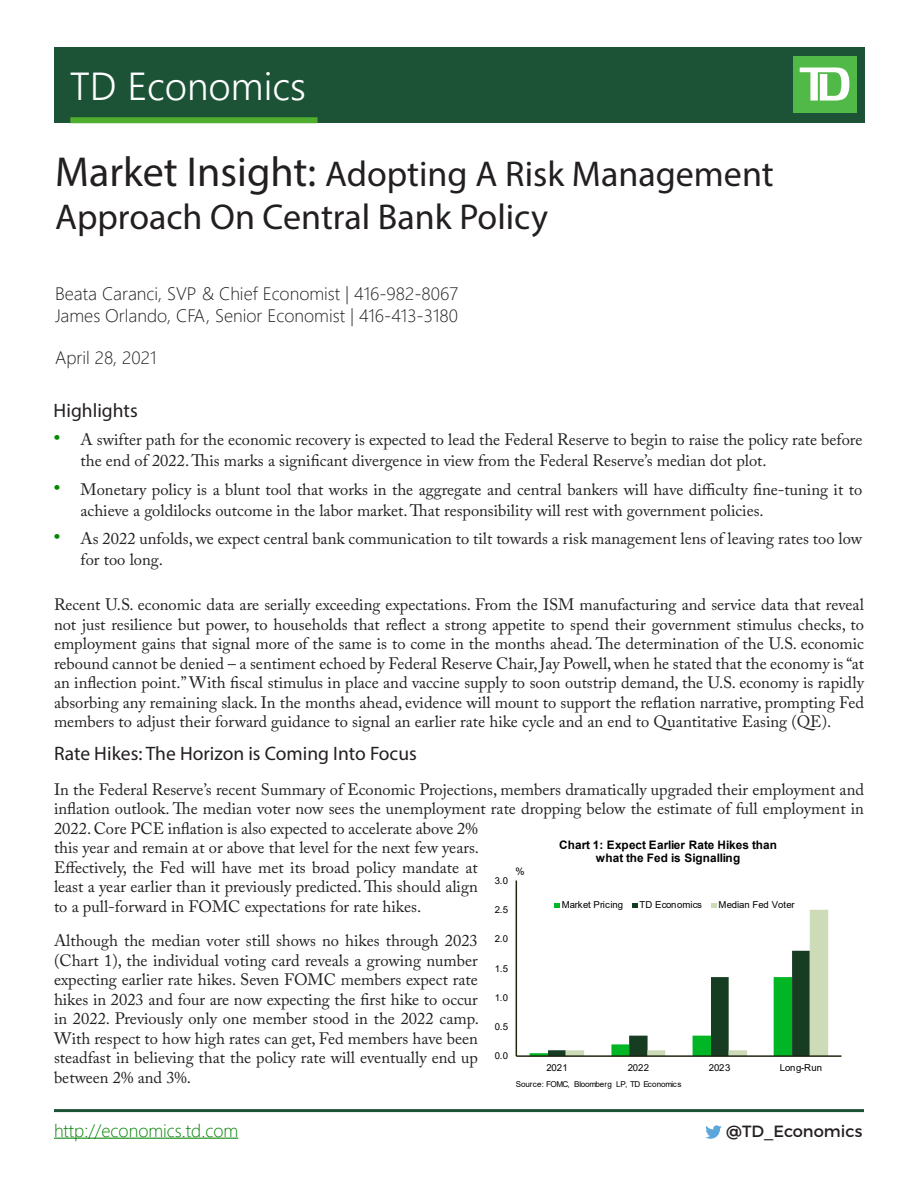
<style>
.page{position:relative;width:918px;height:1188px;background:#fff}
.page>*{position:absolute;margin:0;border:0;box-sizing:border-box;transform-origin:0 0}
.t1{font:39px "Webly Sleek UI Semilight";color:#fff}
.t2{font:36px/43.2px "Myriad Pro";color:#231f20}
.Subtitle{font:19.5px "Myriad Pro";color:#231f20}
.Economist_Name{font:18px "Webly Sleek UI Light";color:#231f20}
.t3{font:18px "Webly Sleek UI Light";color:#038203}
.Date{font:18px "Webly Sleek UI Light";color:#231f20}
.Paragraph{font:16.5px/19.5px "Adobe Caslon Pro";color:#231f20}
.t4{font:16.2px "Montserrat";color:#231f20}
.t5{font:700 11.7px/13.2px "Arial";letter-spacing:.005em;color:#000;text-align:center}
.t6{font:10.2px "Arial";color:#000}
.t7{font:9.45px "Arial";letter-spacing:-.02em;color:#000}
.t8{font:9.45px "Arial";letter-spacing:.01em;color:#000}
.t9{font:9.45px "Arial";letter-spacing:.005em;color:#000}
.t10{font:8.1px "Arial";letter-spacing:-.01em;color:#000}
.s1{font-size:42px}
.s2{font-size:21px;color:#008a00}
</style>
<div class="page">
<div style="left:54px;top:47px;width:810px;height:76px;background:#1c5336"></div>
<div style="left:793px;top:56px;width:63px;height:57px;background:#51b948"></div>
<svg style="left:800px;top:68px;width:49px;height:33px"></svg>
<div style="left:70px;top:117px;width:248px;height:6px;background:#4fad2f"></div>
<svg style="left:705px;top:1125px;width:17px;height:14px"></svg>
<hr style="left:54px;top:1138px;width:184px;height:1px;background:#038203">
<hr style="left:54px;top:1109px;width:810px;height:3px;background:#1c5336">
<hr style="left:516px;top:881px;width:1px;height:175px;background:#1a230b">
<hr style="left:516px;top:1055px;width:325px;height:2px;background:#1a230b">
<svg style="left:530px;top:903px;width:298px;height:153px"></svg>
<h1 class="t1" style="left:70px;top:56px;width:238px">TD Economics</h1>
<p class="t2" style="left:55px;top:151px;width:720px"><span class="s1">Market Insight:</span> Adopting A Risk Management<br>Approach On Central Bank Policy</p>
<p class="Economist_Name" style="left:55px;top:280px;width:405px">Beata Caranci, SVP &amp; Chief Economist | 416-982-8067</p>
<p class="Economist_Name" style="left:55px;top:302px;width:404px">James Orlando, CFA, Senior Economist | 416-413-3180</p>
<p class="Date" style="left:55px;top:344px;width:103px">April 28, 2021</p>
<p class="Subtitle" style="left:54px;top:398px;width:86px">Highlights</p>
<p class="Paragraph" style="left:81px;top:429px;width:783px;line-height:21px;text-indent:-27px"><span class="s2">•</span> A swifter path for the economic recovery is expected to lead the Federal Reserve to begin to raise the policy rate before the end of 2022. This marks a significant divergence in view from the Federal Reserve’s median dot plot.</p>
<p class="Paragraph" style="left:81px;top:479px;width:783px;line-height:21px;text-indent:-27px"><span class="s2">•</span> Monetary policy is a blunt tool that works in the aggregate and central bankers will have difficulty fine-tuning it to achieve a goldilocks outcome in the labor market. That responsibility will rest with government policies.</p>
<p class="Paragraph" style="left:81px;top:528px;width:783px;line-height:21px;text-indent:-27px"><span class="s2">•</span> As 2022 unfolds, we expect central bank communication to tilt towards a risk management lens of leaving rates too low for too long.</p>
<p class="Paragraph" style="left:54px;top:595px;width:812px;text-align:justify">Recent U.S. economic data are serially exceeding expectations. From the ISM manufacturing and service data that reveal not just resilience but power, to households that reflect a strong appetite to spend their government stimulus checks, to employment gains that signal more of the same is to come in the months ahead. The determination of the U.S. economic rebound cannot be denied – a sentiment echoed by Federal Reserve Chair, Jay Powell, when he stated that the economy is “at an inflection point.” With fiscal stimulus in place and vaccine supply to soon outstrip demand, the U.S. economy is rapidly absorbing any remaining slack. In the months ahead, evidence will mount to support the reflation narrative, prompting Fed members to adjust their forward guidance to signal an earlier rate hike cycle and an end to Quantitative Easing (QE).</p>
<p class="Subtitle" style="left:54px;top:742px;width:364px">Rate Hikes: The Horizon is Coming Into Focus</p>
<p class="Paragraph" style="left:54px;top:779px;width:812px">In the Federal Reserve’s recent Summary of Economic Projections, members dramatically upgraded their employment and inflation outlook. The median voter now sees the unemployment rate dropping below the estimate of full employment in 2022. Core PCE inflation is also expected to accelerate above 2%<br>this year and remain at or above that level for the next few years.<br>Effectively, the Fed will have met its broad policy mandate at<br>least a year earlier than it previously predicted. This should align<br>to a pull-forward in FOMC expectations for rate hikes.</p>
<p class="Paragraph" style="left:54px;top:931px;width:426px;text-align:justify">Although the median voter still shows no hikes through 2023 (Chart 1), the individual voting card reveals a growing number expecting earlier rate hikes. Seven FOMC members expect rate hikes in 2023 and four are now expecting the first hike to occur in 2022. Previously only one member stood in the 2022 camp.<br>With respect to how high rates can get, Fed members have been steadfast in believing that the policy rate will eventually end up between 2% and 3%.</p>
<p class="t5" style="left:559px;top:838px;width:220px">Chart 1: Expect Earlier Rate Hikes than what the Fed is Signalling</p>
<p class="t8" style="left:562px;top:899px;width:63px">Market Pricing</p>
<p class="t9" style="left:640px;top:899px;width:64px">TD Economics</p>
<p class="t7" style="left:719px;top:899px;width:78px">Median Fed Voter</p>
<p class="t6" style="left:515px;top:864px;width:11px">%</p>
<p class="t7" style="left:495px;top:874px;width:15px">3.0</p>
<p class="t7" style="left:495px;top:903px;width:15px">2.5</p>
<p class="t7" style="left:495px;top:933px;width:15px">2.0</p>
<p class="t7" style="left:495px;top:962px;width:15px">1.5</p>
<p class="t7" style="left:495px;top:991px;width:15px">1.0</p>
<p class="t7" style="left:495px;top:1020px;width:15px">0.5</p>
<p class="t7" style="left:495px;top:1050px;width:15px">0.0</p>
<p class="t7" style="left:546px;top:1061px;width:23px">2021</p>
<p class="t7" style="left:628px;top:1061px;width:23px">2022</p>
<p class="t7" style="left:709px;top:1061px;width:23px">2023</p>
<p class="t7" style="left:780px;top:1061px;width:44px">Long-Run</p>
<p class="t10" style="left:516px;top:1078px;width:167px">Source: FOMC, Bloomberg LP, TD Economics</p>
<p class="t3" style="left:54px;top:1117px;width:186px">http://economics.td.com</p>
<p class="t4" style="left:726px;top:1121px;width:138px">@TD_Economics</p>
</div>
